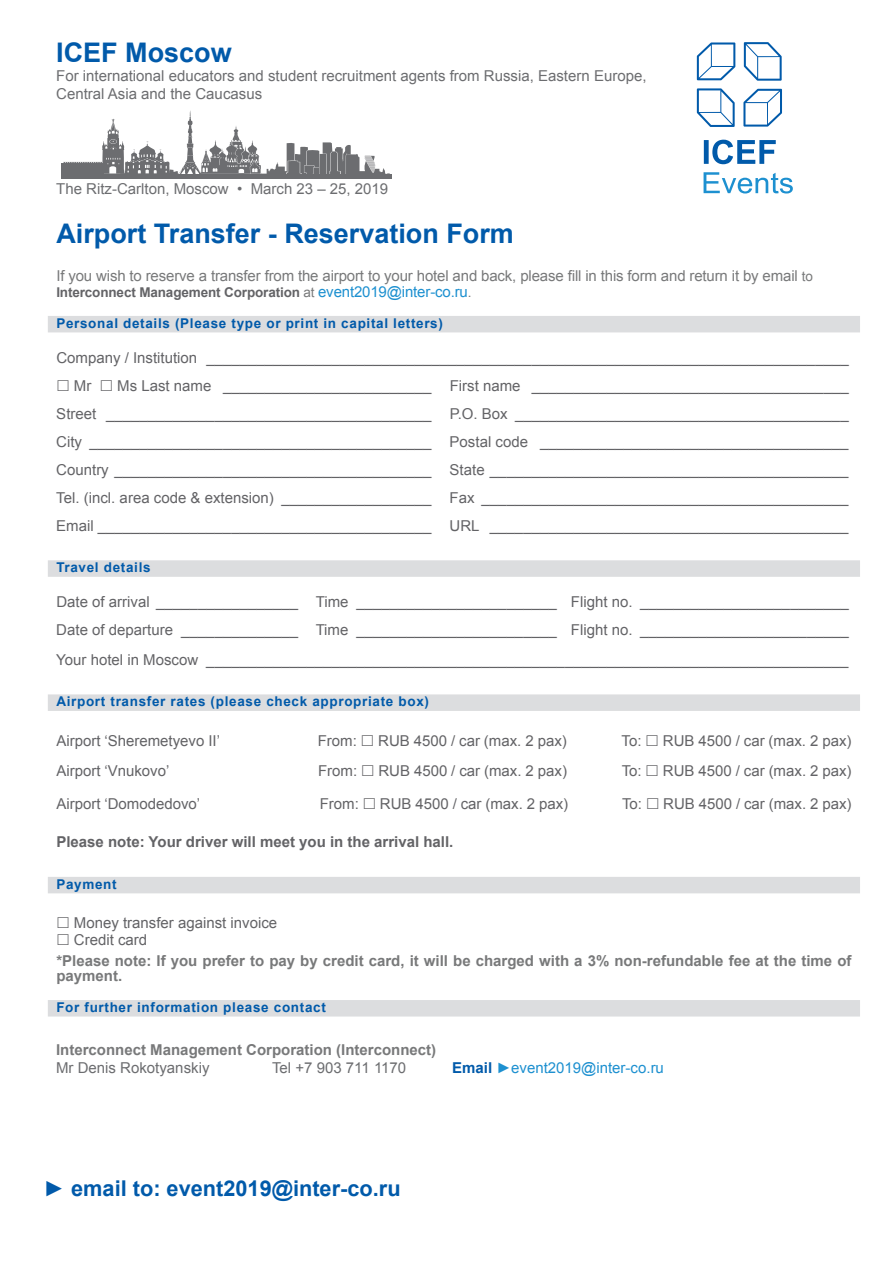
<style>
.page{position:relative;width:893px;height:1263px;background:#fff}
.page>*{position:absolute;margin:0;border:0;box-sizing:border-box;transform-origin:0 0}
.t1{font:700 27px "Arial";color:#015aaa}
.t2{font:700 21.75px "Arial";color:#015aaa}
.t3{font:15px/28px "Arial";color:#636366}
.t4{font:15px/18px "Arial";color:#6c6d70}
.t5{font:700 15px/14.2px "Arial";color:#78797a}
.t6{font:15px "Arial";letter-spacing:-.01em;color:#78797a}
.t7{font:700 15px "Arial";color:#636366}
.t8{font:15px "Arial";color:#1d90d0}
.t9{font:700 13.5px "Arial";letter-spacing:.05em;color:#015aaa}
.t10{font:700 13.5px "Arial";letter-spacing:-.01em;color:#636366}
.s1{font-size:13.5px}
.s2{font-weight:400;color:#78797a}
.s3{font-weight:400;font-size:15px;color:#1d90d0}
.s4{font-weight:700;color:#015aaa}
</style>
<div class="page">
<div style="left:48px;top:316px;width:812px;height:16px;background:#dcdddf"></div>
<div style="left:48px;top:560px;width:812px;height:17px;background:#dcdddf"></div>
<div style="left:48px;top:694px;width:812px;height:17px;background:#dcdddf"></div>
<div style="left:48px;top:877px;width:812px;height:16px;background:#dcdddf"></div>
<div style="left:48px;top:1000px;width:812px;height:16px;background:#dcdddf"></div>
<div style="left:61px;top:164px;width:42px;height:10px;background:#6c6d70"></div>
<hr style="left:61px;top:174px;width:331px;height:4px;background:#6c6d70">
<svg style="left:64px;top:111px;width:326px;height:63px"></svg>
<svg style="left:697px;top:42px;width:38px;height:38px"></svg>
<svg style="left:744px;top:42px;width:38px;height:39px"></svg>
<svg style="left:697px;top:88px;width:38px;height:39px"></svg>
<svg style="left:743px;top:89px;width:39px;height:38px"></svg>
<svg style="left:704px;top:140px;width:72px;height:24px"></svg>
<svg style="left:703px;top:172px;width:90px;height:22px"></svg>
<h1 class="t1" style="left:56px;top:34px;width:177px">ICEF Moscow</h1>
<p class="t4" style="left:56px;top:67px;width:592px">For international educators and student recruitment agents from Russia, Eastern Europe,<br>Central Asia and the Caucasus</p>
<p class="t4" style="left:56px;top:180px;width:334px">The Ritz-Carlton, Moscow • March 23 – 25, 2019</p>
<h1 class="t1" style="left:56px;top:215px;width:459px">Airport Transfer - Reservation Form</h1>
<p class="t6" style="left:56px;top:266px;width:758px">If you wish to reserve a transfer from the airport to your hotel and back, please fill in this form and return it by email <span class="s1">to</span></p>
<p class="t10" style="left:56px;top:284px;width:417px">Interconnect Management Corporation <span class="s2">at</span> <span class="s3">event2019@inter-co.ru</span><span class="s2">.</span></p>
<p class="t9" style="left:56px;top:314px;width:388px">Personal details (Please type or print in capital letters)</p>
<p class="t3" style="left:74px;top:344px;width:776px;text-indent:-18px">Company / Institution _____________________________________________________________________________<br>Mr</p>
<p class="t3" style="left:56px;top:372px;width:794px;text-align:justify;text-indent:61px">Ms Last name _________________________ First name ______________________________________ Street _______________________________________ P.O. Box ________________________________________ City _________________________________________ Postal code _____________________________________ Country ______________________________________ State ___________________________________________ Tel. (incl. area code &amp; extension) __________________ Fax ____________________________________________ Email ________________________________________ URL ___________________________________________</p>
<p class="t9" style="left:56px;top:559px;width:96px">Travel details</p>
<p class="t3" style="left:56px;top:588px;width:794px">Date of arrival _________________ Time ________________________ Flight no. _________________________<br>Date of departure ______________ Time ________________________ Flight no. _________________________</p>
<p class="t3" style="left:56px;top:646px;width:794px">Your hotel in Moscow _____________________________________________________________________________</p>
<p class="t9" style="left:56px;top:693px;width:374px">Airport transfer rates (please check appropriate box)</p>
<p class="t3" style="left:56px;top:727px;width:165px">Airport ‘Sheremetyevo II’</p>
<p class="t3" style="left:318px;top:727px;width:41px">From:</p>
<p class="t3" style="left:378px;top:727px;width:190px">RUB 4500 / car (max. 2 pax)</p>
<p class="t3" style="left:622px;top:727px;width:22px">To:</p>
<p class="t3" style="left:663px;top:727px;width:190px">RUB 4500 / car (max. 2 pax)</p>
<p class="t3" style="left:56px;top:757px;width:115px">Airport ‘Vnukovo’</p>
<p class="t3" style="left:318px;top:757px;width:41px">From:</p>
<p class="t3" style="left:378px;top:757px;width:190px">RUB 4500 / car (max. 2 pax)</p>
<p class="t3" style="left:622px;top:757px;width:22px">To:</p>
<p class="t3" style="left:663px;top:757px;width:190px">RUB 4500 / car (max. 2 pax)</p>
<p class="t3" style="left:56px;top:790px;width:145px">Airport ‘Domodedovo’</p>
<p class="t3" style="left:320px;top:790px;width:41px">From:</p>
<p class="t3" style="left:380px;top:790px;width:190px">RUB 4500 / car (max. 2 pax)</p>
<p class="t3" style="left:622px;top:790px;width:22px">To:</p>
<p class="t3" style="left:663px;top:790px;width:190px">RUB 4500 / car (max. 2 pax)</p>
<p class="t7" style="left:56px;top:831px;width:399px">Please note: Your driver will meet you in the arrival hall.</p>
<p class="t9" style="left:56px;top:875px;width:62px">Payment</p>
<p class="t3" style="left:74px;top:915px;width:205px;line-height:16.2px">Money transfer against invoice<br>Credit card</p>
<p class="t5" style="left:56px;top:954px;width:797px">*Please note: If you prefer to pay by credit card, it will be charged with a 3% non-refundable fee at the time of payment.</p>
<p class="t9" style="left:56px;top:998px;width:271px">For further information please contact</p>
<p class="t5" style="left:56px;top:1043px;width:382px">Interconnect Management Corporation (Interconnect)</p>
<p class="t4" style="left:56px;top:1059px;width:155px">Mr Denis Rokotyanskiy</p>
<p class="t4" style="left:272px;top:1059px;width:136px">Tel +7 903 711 1170</p>
<p class="t8" style="left:452px;top:1058px;width:213px"><span class="s4">Email</span> ►event2019@inter-co.ru</p>
<h2 class="t2" style="left:44px;top:1174px;width:359px">► email to: event2019@inter-co.ru</h2>
</div>
